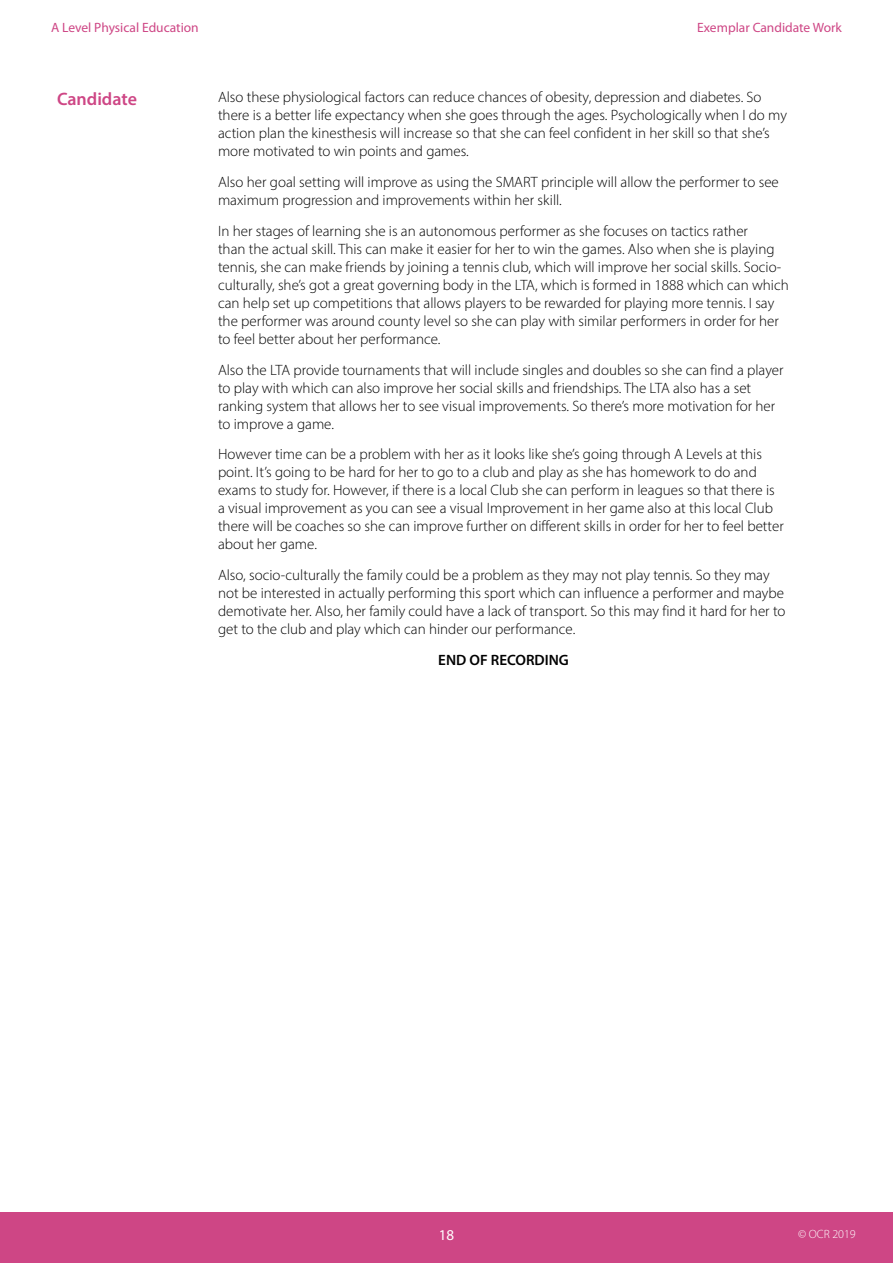
<style>
.page{position:relative;width:893px;height:1263px;background:#fff}
.page>*{position:absolute;margin:0;border:0;box-sizing:border-box;transform-origin:0 0}
.Subheading{font:600 18px "Myriad Pro";color:#ce4685}
.Body{font:300 15px/18px "Myriad Pro";color:#000}
.Body-2{font:600 15px "Myriad Pro";color:#000}
.t1{font:15px "Myriad Pro";color:#fff}
.t2{font:13.5px "Myriad Pro";color:#ce4685}
.t3{font:300 12px "Myriad Pro";color:#fff}
</style>
<div class="page">
<div style="left:0;top:1212px;width:893px;height:51px;background:#ce4685"></div>
<p class="t2" style="left:51px;top:19px;width:149px">A Level Physical Education</p>
<p class="t2" style="left:697px;top:19px;width:146px">Exemplar Candidate Work</p>
<h3 class="Subheading" style="left:57px;top:87px;width:81px">Candidate</h3>
<h3 class="Body" style="left:218px;top:88px;width:570px">Also these physiological factors can reduce chances of obesity, depression and diabetes. So there is a better life expectancy when she goes through the ages. Psychologically when I do my action plan the kinesthesis will increase so that she can feel confident in her skill so that she’s more motivated to win points and games.</h3>
<h3 class="Body" style="left:218px;top:173px;width:562px">Also her goal setting will improve as using the SMART principle will allow the performer to see maximum progression and improvements within her skill.</h3>
<h3 class="Body" style="left:218px;top:222px;width:572px">In her stages of learning she is an autonomous performer as she focuses on tactics rather<br>than the actual skill. This can make it easier for her to win the games. Also when she is playing tennis, she can make friends by joining a tennis club, which will improve her social skills. Socio&shy;culturally, she’s got a great governing body in the LTA, which is formed in 1888 which can which can help set up competitions that allows players to be rewarded for playing more tennis. I say the performer was around county level so she can play with similar performers in order for her to feel better about her performance.</h3>
<h3 class="Body" style="left:218px;top:360px;width:567px">Also the LTA provide tournaments that will include singles and doubles so she can find a player to play with which can also improve her social skills and friendships. The LTA also has a set ranking system that allows her to see visual improvements. So there’s more motivation for her to improve a game.</h3>
<h3 class="Body" style="left:218px;top:445px;width:567px">However time can be a problem with her as it looks like she’s going through A Levels at this point. It’s going to be hard for her to go to a club and play as she has homework to do and exams to study for. However, if there is a local Club she can perform in leagues so that there is a visual improvement as you can see a visual Improvement in her game also at this local Club there will be coaches so she can improve further on different skills in order for her to feel better about her game.</h3>
<h3 class="Body" style="left:218px;top:566px;width:569px">Also, socio-culturally the family could be a problem as they may not play tennis. So they may not be interested in actually performing this sport which can influence a performer and maybe demotivate her. Also, her family could have a lack of transport. So this may find it hard for her to get to the club and play which can hinder our performance.</h3>
<h3 class="Body-2" style="left:438px;top:650px;width:132px">END OF RECORDING</h3>
<p class="t1" style="left:439px;top:1226px;width:17px">18</p>
<p class="t3" style="left:798px;top:1227px;width:59px">© OCR 2019</p>
</div>
